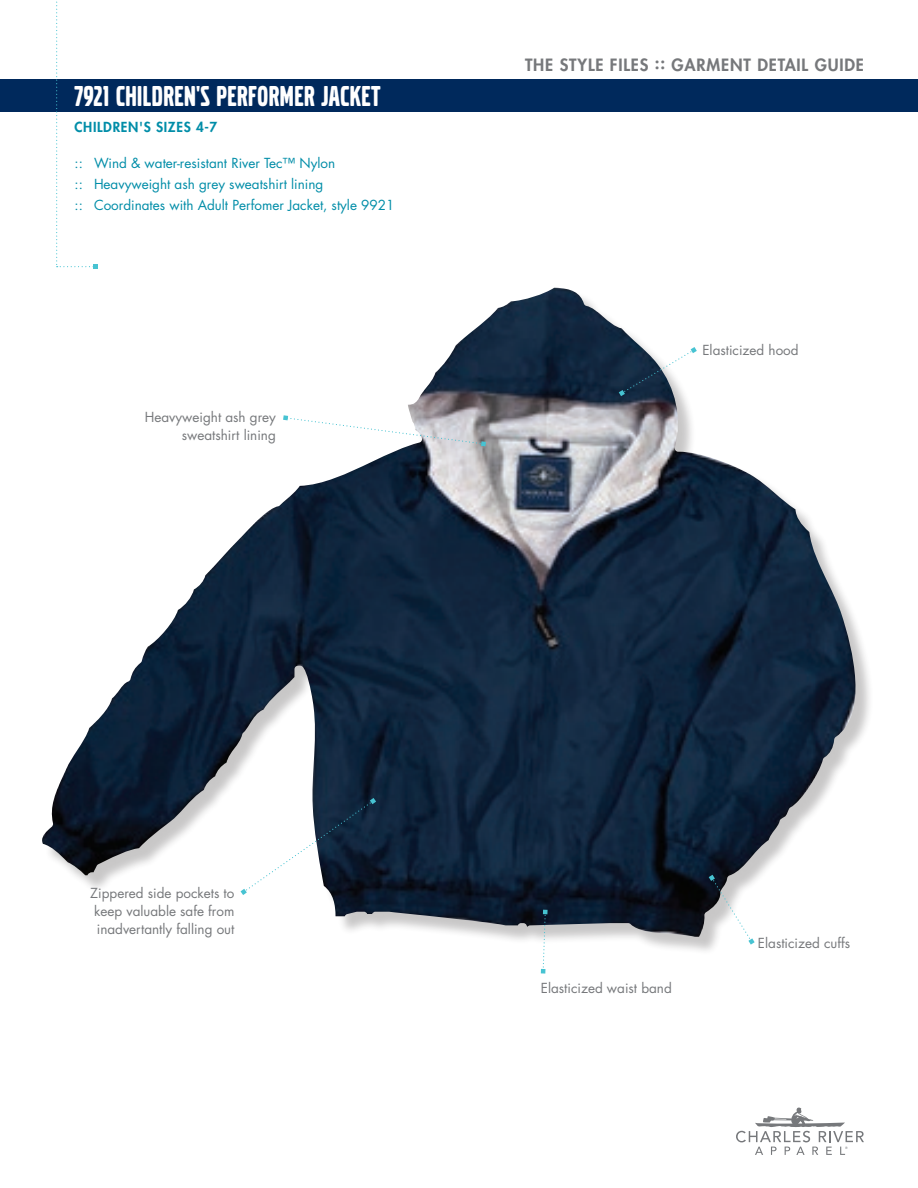
<style>
.page{position:relative;width:918px;height:1188px;background:#fff}
.page>*{position:absolute;margin:0;border:0;box-sizing:border-box;transform-origin:0 0}
.product_name{font:30px "Volvo Broad";letter-spacing:.02em;color:#fff}
.product_name-2{font:800 16.5px "Futura Std";letter-spacing:.05em;color:#76787b}
.Feature_Bullet_Point{font:13.5px/18px "Futura Std";color:#76787b;text-align:right}
.top_bullets{font:13.5px "Futura Std";color:#008da8}
.sizes{font:800 13.5px "Futura Std";letter-spacing:.05em;color:#008da8}
</style>
<div class="page">
<div style="left:45px;top:291px;width:829px;height:664px;background:#231f20;opacity:.25"></div>
<img style="left:42px;top:288px;width:749px;height:649px">
<div style="left:0;top:79px;width:918px;height:33px;background:#00295c"></div>
<svg style="left:56px;top:1px;width:41px;height:268px"></svg>
<svg style="left:619px;top:347px;width:78px;height:49px"></svg>
<svg style="left:283px;top:415px;width:203px;height:31px"></svg>
<svg style="left:541px;top:910px;width:7px;height:64px"></svg>
<svg style="left:709px;top:875px;width:46px;height:70px"></svg>
<svg style="left:241px;top:798px;width:135px;height:97px"></svg>
<svg style="left:736px;top:1107px;width:128px;height:48px"></svg>
<p class="product_name" style="left:75px;top:79px;width:308px">7921 CHILDREN'S PERFORMER JACKET</p>
<p class="sizes" style="left:75px;top:118px;width:144px">CHILDREN'S SIZES 4-7</p>
<p class="top_bullets" style="left:75px;top:155px;width:262px">:: Wind &amp; water-resistant River Tec™ Nylon</p>
<p class="top_bullets" style="left:75px;top:176px;width:250px">:: Heavyweight ash grey sweatshirt lining</p>
<p class="top_bullets" style="left:75px;top:197px;width:321px">:: Coordinates with Adult Perfomer Jacket, style 9921</p>
<p class="Feature_Bullet_Point" style="left:145px;top:408px;width:133px">Heavyweight ash grey sweatshirt lining</p>
<p class="product_name-2" style="left:525px;top:54px;width:340px">THE STYLE FILES :: GARMENT DETAIL GUIDE</p>
<p class="Feature_Bullet_Point" style="left:702px;top:341px;width:98px">Elasticized hood</p>
<p class="Feature_Bullet_Point" style="left:90px;top:884px;width:146px;text-align:justify">Zippered side pockets to keep valuable safe from inadvertantly falling out</p>
<p class="Feature_Bullet_Point" style="left:541px;top:979px;width:133px">Elasticized waist band</p>
<p class="Feature_Bullet_Point" style="left:758px;top:934px;width:94px">Elasticized cuffs</p>
</div>
